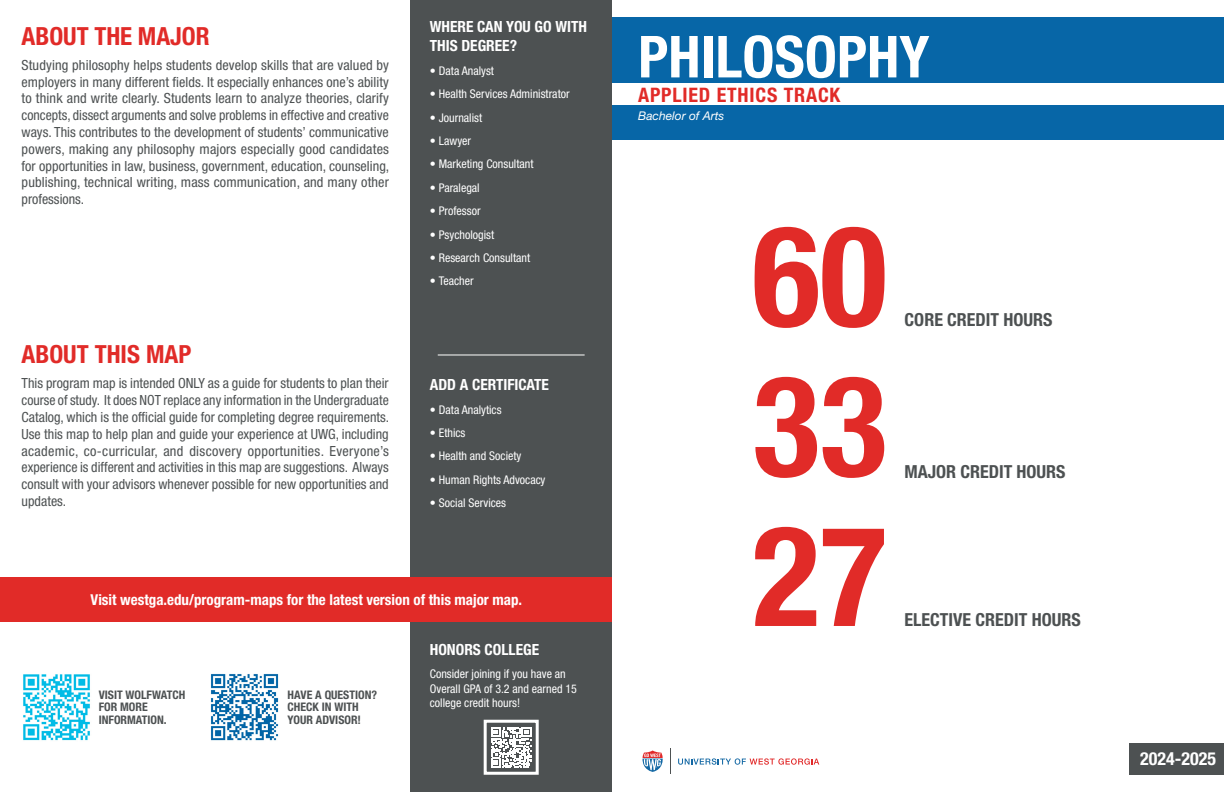
<style>
.page{position:relative;width:1224px;height:792px;background:#fff}
.page>*{position:absolute;margin:0;border:0;box-sizing:border-box;transform-origin:0 0}
.t1{font:700 condensed 140px "Helvetica Neue LT Std";color:#e12b28}
.t2{font:700 condensed 58px "Helvetica Neue LT Std";color:#fff}
.t3{font:700 condensed 25px "Helvetica Neue LT Std";color:#e12b28}
.t4{font:700 condensed 20px "Helvetica Neue LT Std";letter-spacing:.04em;color:#e12b28}
.t5{font:700 condensed 18px "Helvetica Neue LT Std";color:#4d5152}
.t6{font:700 condensed 18px "Helvetica Neue LT Std";color:#fff}
.t7{font:700 condensed 15.4px/18.5px "Helvetica Neue LT Std";color:#fff}
.t8{font:700 condensed 15px "Helvetica Neue LT Std";color:#fff}
.t9{font:condensed 14px/16.8px "Helvetica Neue LT Std";color:#4d5152;text-align:justify}
.t10{font:condensed 12px/14.4px "Helvetica Neue LT Std";color:#fff}
.t11{font:italic 12px "Helvetica Neue LT Std";color:#fff}
.t12{font:700 condensed 11.8px/12.3px "Helvetica Neue LT Std";color:#4d5152}
</style>
<div class="page">
<svg style="left:642px;top:750px;width:21px;height:22px"></svg>
<svg style="left:678px;top:758px;width:141px;height:7px"></svg>
<div style="left:612px;top:18px;width:612px;height:122px;background:#0766a7"></div>
<div style="left:1130px;top:743px;width:94px;height:32px;background:#4d5152"></div>
<div style="left:410px;top:0;width:202px;height:577px;background:#4d5152"></div>
<hr style="left:438px;top:354px;width:147px;height:1px;background:#fff">
<div style="left:0;top:577px;width:612px;height:45px;background:#e12b28"></div>
<div style="left:612px;top:83px;width:612px;height:22px;background:#fff"></div>
<div style="left:410px;top:622px;width:202px;height:170px;background:#4d5152"></div>
<img style="left:23px;top:674px;width:67px;height:67px">
<img style="left:211px;top:674px;width:68px;height:67px">
<svg style="left:491px;top:727px;width:41px;height:41px"></svg>
<div style="left:484px;top:720px;width:55px;height:55px;border:3px solid #fff"></div>
<p class="t3" style="left:22px;top:21px;width:190px">ABOUT THE MAJOR</p>
<p class="t9" style="left:22px;top:56px;width:369px">Studying philosophy helps students develop skills that are valued by employers in many different fields. It especially enhances one’s ability to think and write clearly. Students learn to analyze theories, clarify concepts, dissect arguments and solve problems in effective and creative ways. This contributes to the development of students’ communicative powers, making any philosophy majors especially good candidates for opportunities in law, business, government, education, counseling, publishing, technical writing, mass communication, and many other professions.</p>
<p class="t3" style="left:22px;top:339px;width:171px">ABOUT THIS MAP</p>
<p class="t9" style="left:22px;top:375px;width:369px">This program map is intended ONLY as a guide for students to plan their course of study. It does NOT replace any information in the Undergraduate Catalog, which is the official guide for completing degree requirements.<br>Use this map to help plan and guide your experience at UWG, including academic, co-curricular, and discovery opportunities. Everyone’s experience is different and activities in this map are suggestions. Always consult with your advisors whenever possible for new opportunities and updates.</p>
<p class="t7" style="left:430px;top:17px;width:159px">WHERE CAN YOU GO WITH<br>THIS DEGREE?</p>
<p class="t10" style="left:430px;top:63px;width:66px">• Data Analyst</p>
<p class="t10" style="left:430px;top:87px;width:141px">• Health Services Administrator</p>
<p class="t10" style="left:430px;top:110px;width:54px">• Journalist</p>
<p class="t10" style="left:430px;top:134px;width:43px">• Lawyer</p>
<p class="t10" style="left:430px;top:157px;width:105px">• Marketing Consultant</p>
<p class="t10" style="left:430px;top:180px;width:51px">• Paralegal</p>
<p class="t10" style="left:430px;top:204px;width:52px">• Professor</p>
<p class="t10" style="left:430px;top:227px;width:66px">• Psychologist</p>
<p class="t10" style="left:430px;top:251px;width:102px">• Research Consultant</p>
<p class="t10" style="left:430px;top:274px;width:45px">• Teacher</p>
<p class="t7" style="left:430px;top:375px;width:121px">ADD A CERTIFICATE</p>
<p class="t10" style="left:430px;top:402px;width:73px">• Data Analytics</p>
<p class="t10" style="left:430px;top:425px;width:37px">• Ethics</p>
<p class="t10" style="left:430px;top:449px;width:93px">• Health and Society</p>
<p class="t10" style="left:430px;top:472px;width:117px">• Human Rights Advocacy</p>
<p class="t10" style="left:430px;top:496px;width:78px">• Social Services</p>
<p class="t8" style="left:91px;top:591px;width:433px">Visit westga.edu/program-maps for the latest version of this major map.</p>
<p class="t12" style="left:99px;top:688px;width:88px">VISIT WOLFWATCH<br>FOR MORE<br>INFORMATION.</p>
<p class="t12" style="left:288px;top:688px;width:91px">HAVE A QUESTION?<br>CHECK IN WITH<br>YOUR ADVISOR!</p>
<p class="t7" style="left:430px;top:640px;width:111px">HONORS COLLEGE</p>
<p class="t10" style="left:430px;top:667px;width:149px">Consider joining if you have an<br>Overall GPA of 3.2 and earned 15 college credit hours!</p>
<p class="t2" style="left:638px;top:22px;width:293px">PHILOSOPHY</p>
<p class="t4" style="left:638px;top:82px;width:204px">APPLIED ETHICS TRACK</p>
<p class="t11" style="left:638px;top:108px;width:88px">Bachelor of Arts</p>
<p class="t1" style="left:753px;top:191px;width:136px">60</p>
<p class="t1" style="left:753px;top:341px;width:136px">33</p>
<p class="t1" style="left:753px;top:491px;width:136px">27</p>
<p class="t5" style="left:905px;top:309px;width:149px">CORE CREDIT HOURS</p>
<p class="t5" style="left:905px;top:460px;width:162px">MAJOR CREDIT HOURS</p>
<p class="t5" style="left:905px;top:609px;width:178px">ELECTIVE CREDIT HOURS</p>
<p class="t6" style="left:1140px;top:748px;width:77px">2024-2025</p>
</div>
